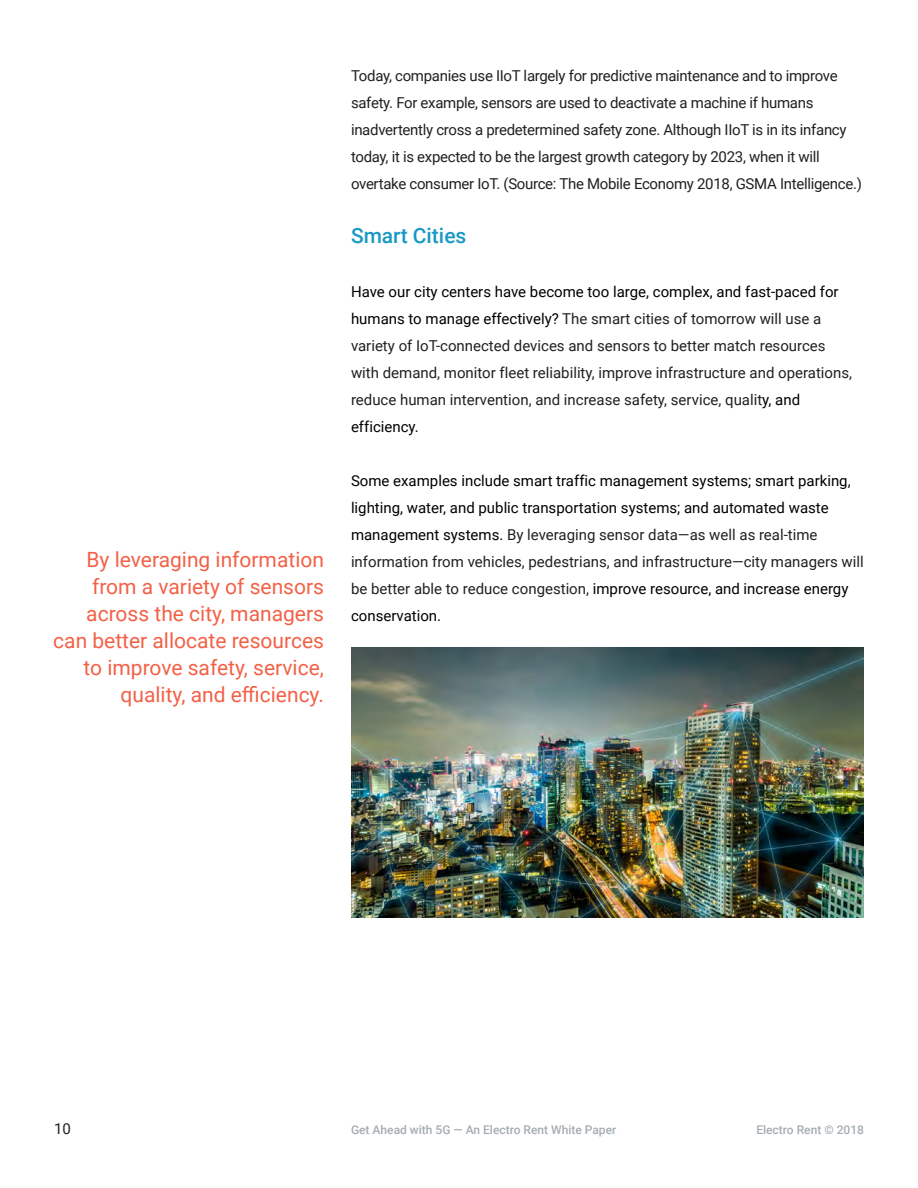
<style>
.page{position:relative;width:918px;height:1188px;background:#fff}
.page>*{position:absolute;margin:0;border:0;box-sizing:border-box;transform-origin:0 0}
.t1{font:21px/27px "Roboto";color:#f26147;text-align:right}
.Header_-_3{font:500 21px "Roboto";color:#1999c5}
.Body{font:15px/27px "Roboto";letter-spacing:-.01em;color:#231f20}
.Body-2{font:15px/27px "Roboto";color:#000}
.t2{font:500 12px "Roboto";color:#a4adb2}
.s1{color:#000}
.s2{color:#231f20}
</style>
<div class="page">
<img style="left:351px;top:647px;width:513px;height:271px">
<p class="t1" style="left:53px;top:545px;width:272px">By leveraging information from a variety of sensors across the city, managers can better allocate resources to improve safety, service, quality, and efficiency.</p>
<p class="Body" style="left:351px;top:62px;width:512px">Today, companies use IIoT largely for predictive maintenance and to improve safety. For example, sensors are used to deactivate a machine if humans inadvertently cross a predetermined safety zone. Although IIoT is in its infancy today, it is expected to be the largest growth category by 2023, when it will overtake consumer IoT. (Source: The Mobile Economy 2018, GSMA Intelligence.)</p>
<p class="Header_-_3" style="left:351px;top:221px;width:117px">Smart Cities</p>
<p class="Body" style="left:351px;top:278px;width:503px"><span class="s1">Have our city centers have become too large, complex, and fast-paced for humans to manage effectively?</span> The smart cities of tomorrow will use a variety of IoT-connected devices and sensors to better match resources with demand, monitor fleet reliability, improve infrastructure and operations, reduce human intervention, and increase safety, service, qualit<span class="s1">y, and efficiency.</span></p>
<p class="Body-2" style="left:351px;top:467px;width:514px">Some examples include smart traffic management systems; smart parking, lighting, water, and public transportation systems; and automated waste management systems. <span class="s2">By leveraging sensor data—as well as real-time information from vehicles, pedestrians, and infrastructure—city managers will be better able to reduce congestion,</span> improve resource, and increase energy conservation.</p>
<p class="Body" style="left:54px;top:1115px;width:18px">10</p>
<p class="t2" style="left:351px;top:1121px;width:267px">Get Ahead with 5G — An Electro Rent White Paper</p>
<p class="t2" style="left:756px;top:1121px;width:109px">Electro Rent © 2018</p>
</div>
